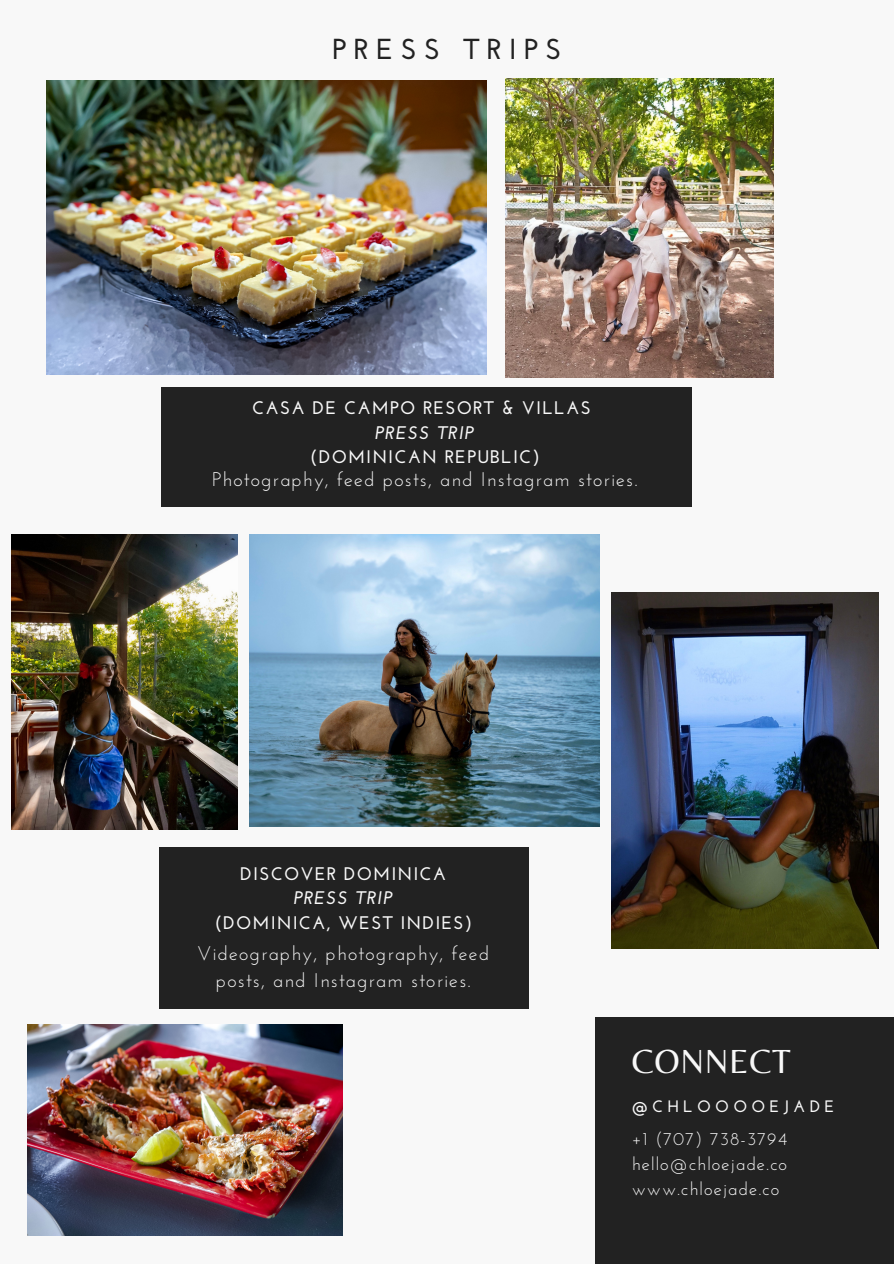
<style>
.page{position:relative;width:894px;height:1264px;background:#fff}
.page>*{position:absolute;margin:0;border:0;box-sizing:border-box;transform-origin:0 0}
.t1{font:34.8px "Belleza";letter-spacing:.02em;color:#f8f8f8}
.t2{font:700 28.8px "Josefin Sans";letter-spacing:.25em;color:#222}
.t3{font:19.65px/27px "Josefin Sans";letter-spacing:.06em;color:#f8f8f8;text-align:center}
.t4{font:700 18.15px "Josefin Sans";letter-spacing:.06em;color:#f8f8f8}
.t5{font:18.15px "Josefin Sans";letter-spacing:.06em;color:#f8f8f8}
.t6{font:italic 700 18.15px "Josefin Sans";letter-spacing:.06em;color:#f8f8f8}
.t7{font:700 16.5px "Josefin Sans";letter-spacing:.25em;color:#f8f8f8}
</style>
<div class="page">
<div style="left:0;top:0;width:893px;height:1263px;background:#f8f8f8"></div>
<div style="left:595px;top:1016px;width:298px;height:247px;background:#222"></div>
<img style="left:505px;top:78px;width:268px;height:299px">
<div style="left:161px;top:387px;width:530px;height:120px;background:#222"></div>
<img style="left:46px;top:81px;width:440px;height:294px">
<img style="left:12px;top:535px;width:225px;height:294px">
<img style="left:250px;top:535px;width:349px;height:291px">
<img style="left:611px;top:593px;width:267px;height:355px">
<img style="left:27px;top:1024px;width:316px;height:211px">
<div style="left:159px;top:847px;width:370px;height:161px;background:#222"></div>
<p class="t2" style="left:332px;top:38px;width:231px">PRESS TRIPS</p>
<p class="t4" style="left:252px;top:400px;width:340px">CASA DE CAMPO RESORT &amp; VILLAS</p>
<p class="t6" style="left:375px;top:425px;width:100px">PRESS TRIP</p>
<p class="t4" style="left:310px;top:450px;width:231px">(DOMINICAN REPUBLIC)</p>
<p class="t3" style="left:212px;top:467px;width:427px">Photography, feed posts, and Instagram stories.</p>
<p class="t4" style="left:240px;top:866px;width:207px">DISCOVER DOMINICA</p>
<p class="t6" style="left:294px;top:890px;width:100px">PRESS TRIP</p>
<p class="t4" style="left:214px;top:915px;width:259px">(DOMINICA, WEST INDIES)</p>
<p class="t3" style="left:197px;top:941px;width:293px">Videography, photography, feed posts, and Instagram stories.</p>
<p class="t1" style="left:631px;top:1040px;width:160px">CONNECT</p>
<p class="t7" style="left:631px;top:1099px;width:204px">@CHLOOOOEJADE</p>
<p class="t5" style="left:631px;top:1131px;width:157px">+1 (707) 738-3794</p>
<p class="t5" style="left:631px;top:1156px;width:157px">hello@chloejade.co</p>
<p class="t5" style="left:631px;top:1181px;width:149px">www.chloejade.co</p>
</div>
